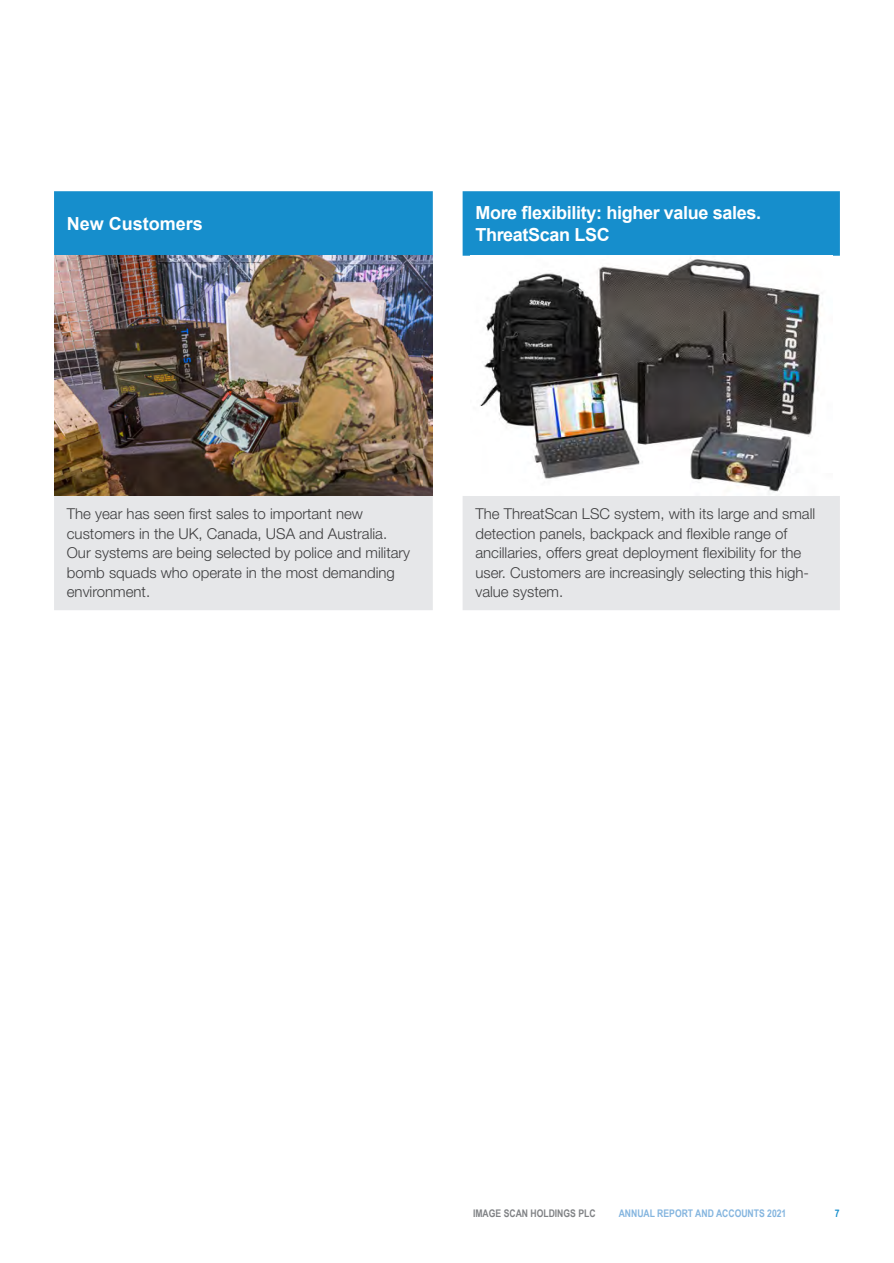
<style>
.page{position:relative;width:894px;height:1263px;background:#fff}
.page>*{position:absolute;margin:0;border:0;box-sizing:border-box;transform-origin:0 0}
.Heading_1{font:700 18px/21.6px "Arial";letter-spacing:-.02em;color:#fff}
.Heading_1-2{font:700 18px "Arial";color:#fff}
.Body_Copy{font:300 15px/19.5px "Helvetica Neue LT Pro";color:#3e3e3f}
.t1{font:700 10.5px "Arial Narrow";color:#84b5df}
.t2{font:700 10.5px "Arial Narrow";color:#808285}
.t3{font:700 10.5px "Arial Narrow";color:#168ecc}
</style>
<div class="page">
<svg style="left:54px;top:191px;width:785px;height:65px;background:#2293ce"></svg>
<div style="left:54px;top:496px;width:785px;height:114px;background:#e6e7e9"></div>
<img style="left:54px;top:256px;width:378px;height:240px">
<img style="left:480px;top:257px;width:340px;height:237px">
<p class="Heading_1-2" style="left:67px;top:212px;width:138px">New Customers</p>
<p class="Heading_1" style="left:475px;top:203px;width:287px">More flexibility: higher value sales.<br>ThreatScan LSC</p>
<p class="Body_Copy" style="left:67px;top:504px;width:345px">The year has seen first sales to important new customers in the UK, Canada, USA and Australia.<br>Our systems are being selected by police and military bomb squads who operate in the most demanding environment.</p>
<p class="Body_Copy" style="left:475px;top:504px;width:341px">The ThreatScan LSC system, with its large and small detection panels, backpack and flexible range of ancillaries, offers great deployment flexibility for the user. Customers are increasingly selecting this high&shy;value system.</p>
<p class="t2" style="left:473px;top:1205px;width:124px">IMAGE SCAN HOLDINGS PLC</p>
<p class="t1" style="left:618px;top:1205px;width:169px">ANNUAL REPORT AND ACCOUNTS 2021</p>
<p class="t3" style="left:834px;top:1205px;width:6px">7</p>
</div>
